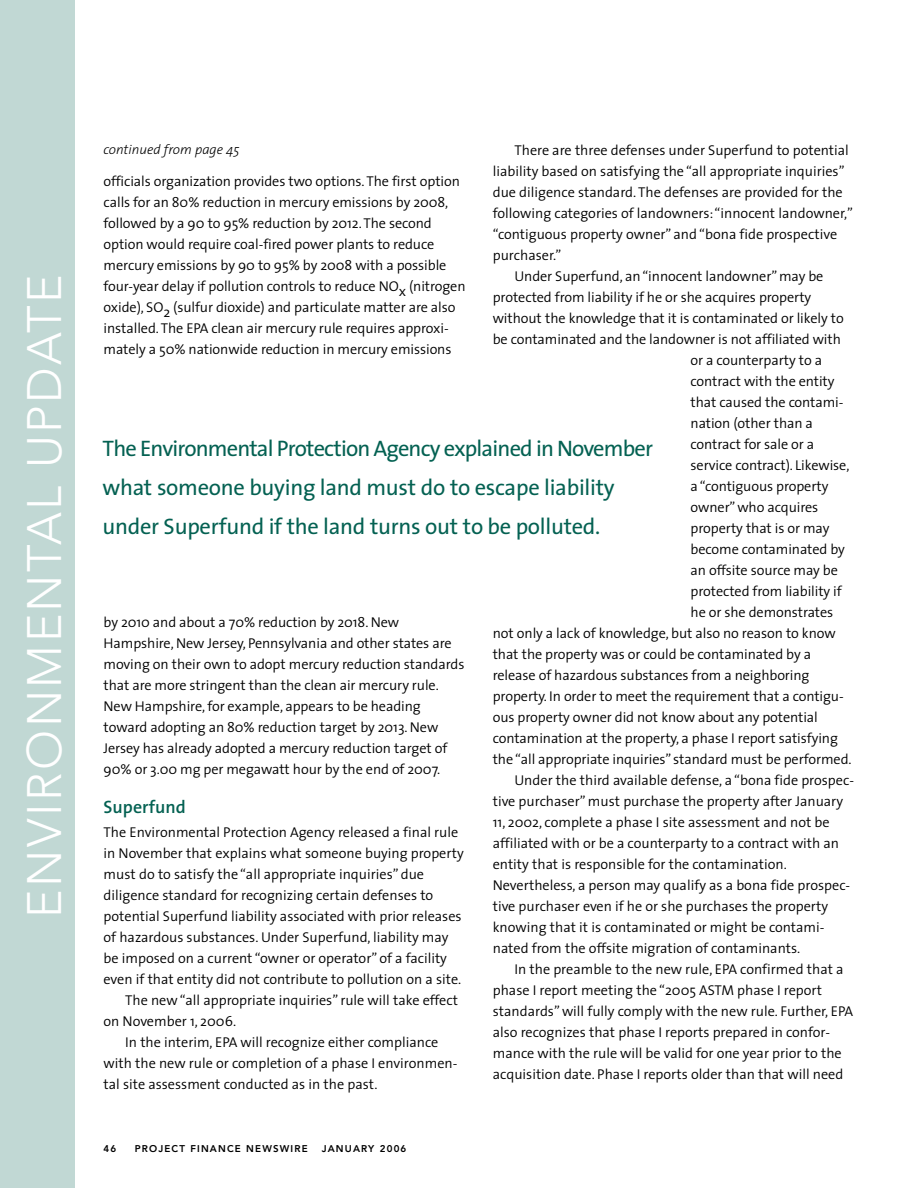
<style>
.page{position:relative;width:918px;height:1188px;background:#fff}
.page>*{position:absolute;margin:0;border:0;box-sizing:border-box;transform-origin:0 0}
.t1{font:300 48px "Avenir";letter-spacing:.05em;color:#fff}
.t2{font:22.5px/39px "The Sans";letter-spacing:-.01em;color:#046152}
.t3{font:600 18px "The Sans";color:#046152}
.t4{font:300 14.25px/21px "The Sans";letter-spacing:-.005em;color:#000}
.t5{font:italic 300 13.5px "The Sans";color:#000}
.t6{font:800 9.75px "Avenir";letter-spacing:.12em;color:#000}
</style>
<div class="page">
<div style="left:0;top:0;width:75px;height:1188px;background:#c1d8d4"></div>
<h1 class="t1" style="left:25px;top:918px;width:645px;rotate:-90deg">ENVIRONMENTAL UPDATE</h1>
<p class="t4" style="left:514px;top:141px;width:336px">There are three defenses under Superfund to potential</p>
<p class="t4" style="left:493px;top:162px;width:353px">liability based on satisfying the “all appropriate inquiries”</p>
<p class="t4" style="left:493px;top:183px;width:352px">due diligence standard. The defenses are provided for the</p>
<p class="t4" style="left:493px;top:204px;width:362px">following categories of landowners:“innocent landowner,”</p>
<p class="t4" style="left:493px;top:225px;width:346px">“contiguous property owner” and “bona fide prospective</p>
<p class="t4" style="left:493px;top:246px;width:70px">purchaser.”</p>
<p class="t4" style="left:514px;top:267px;width:311px">Under Superfund, an “innocent landowner” may be</p>
<p class="t4" style="left:493px;top:288px;width:320px">protected from liability if he or she acquires property</p>
<p class="t4" style="left:493px;top:309px;width:352px">without the knowledge that it is contaminated or likely to</p>
<p class="t4" style="left:493px;top:330px;width:350px">be contaminated and the landowner is not affiliated with</p>
<p class="t4" style="left:691px;top:351px;width:133px">or a counterparty to a</p>
<p class="t4" style="left:691px;top:372px;width:145px">contract with the entity</p>
<p class="t4" style="left:691px;top:393px;width:154px">that caused the contami-</p>
<p class="t4" style="left:691px;top:414px;width:124px">nation (other than a</p>
<p class="t4" style="left:691px;top:435px;width:125px">contract for sale or a</p>
<p class="t4" style="left:691px;top:456px;width:160px">service contract). Likewise,</p>
<p class="t4" style="left:691px;top:477px;width:139px">a “contiguous property</p>
<p class="t4" style="left:691px;top:498px;width:129px">owner” who acquires</p>
<p class="t4" style="left:691px;top:519px;width:140px">property that is or may</p>
<p class="t4" style="left:691px;top:540px;width:156px">become contaminated by</p>
<p class="t4" style="left:691px;top:561px;width:149px">an offsite source may be</p>
<p class="t4" style="left:691px;top:582px;width:153px">protected from liability if</p>
<p class="t4" style="left:691px;top:603px;width:144px">he or she demonstrates</p>
<p class="t4" style="left:493px;top:624px;width:344px">not only a lack of knowledge, but also no reason to know</p>
<p class="t4" style="left:493px;top:645px;width:320px">that the property was or could be contaminated by a</p>
<p class="t4" style="left:493px;top:666px;width:318px">release of hazardous substances from a neighboring</p>
<p class="t4" style="left:493px;top:687px;width:352px">property. In order to meet the requirement that a contigu-</p>
<p class="t4" style="left:493px;top:708px;width:327px">ous property owner did not know about any potential</p>
<p class="t4" style="left:493px;top:729px;width:347px">contamination at the property, a phase I report satisfying</p>
<p class="t4" style="left:493px;top:750px;width:360px">the “all appropriate inquiries” standard must be performed.</p>
<p class="t4" style="left:514px;top:771px;width:341px">Under the third available defense, a “bona fide prospec-</p>
<p class="t4" style="left:493px;top:792px;width:352px">tive purchaser” must purchase the property after January</p>
<p class="t4" style="left:493px;top:813px;width:339px">11, 2002, complete a phase I site assessment and not be</p>
<p class="t4" style="left:493px;top:834px;width:348px">affiliated with or be a counterparty to a contract with an</p>
<p class="t4" style="left:493px;top:855px;width:295px">entity that is responsible for the contamination.</p>
<p class="t4" style="left:493px;top:876px;width:359px">Nevertheless, a person may qualify as a bona fide prospec-</p>
<p class="t4" style="left:493px;top:897px;width:337px">tive purchaser even if he or she purchases the property</p>
<p class="t4" style="left:493px;top:918px;width:333px">knowing that it is contaminated or might be contami-</p>
<p class="t4" style="left:493px;top:939px;width:309px">nated from the offsite migration of contaminants.</p>
<p class="t4" style="left:514px;top:960px;width:331px">In the preamble to the new rule, EPA confirmed that a</p>
<p class="t4" style="left:493px;top:981px;width:331px">phase I report meeting the “2005 ASTM phase I report</p>
<p class="t4" style="left:493px;top:1002px;width:362px">standards” will fully comply with the new rule. Further, EPA</p>
<p class="t4" style="left:493px;top:1023px;width:339px">also recognizes that phase I reports prepared in confor-</p>
<p class="t4" style="left:493px;top:1044px;width:351px">mance with the rule will be valid for one year prior to the</p>
<p class="t4" style="left:493px;top:1065px;width:352px">acquisition date. Phase I reports older than that will need</p>
<p class="t5" style="left:104px;top:144px;width:138px">continued from page 45</p>
<p class="t4" style="left:104px;top:172px;width:364px">officials organization provides two options. The first option calls for an 80% reduction in mercury emissions by 2008, followed by a 90 to 95% reduction by 2012. The second option would require coal-fired power plants to reduce mercury emissions by 90 to 95% by 2008 with a possible four-year delay if pollution controls to reduce NOx (nitrogen oxide), SO2 (sulfur dioxide) and particulate matter are also installed. The EPA clean air mercury rule requires approxi&shy;mately a 50% nationwide reduction in mercury emissions</p>
<h2 class="t2" style="left:103px;top:431px;width:552px">The Environmental Protection Agency explained in November what someone buying land must do to escape liability under Superfund if the land turns out to be polluted.</h2>
<p class="t4" style="left:104px;top:613px;width:362px">by 2010 and about a 70% reduction by 2018. New Hampshire, New Jersey, Pennsylvania and other states are moving on their own to adopt mercury reduction standards that are more stringent than the clean air mercury rule.<br>New Hampshire, for example, appears to be heading toward adopting an 80% reduction target by 2013. New Jersey has already adopted a mercury reduction target of 90% or 3.00 mg per megawatt hour by the end of 2007.</p>
<p class="t3" style="left:104px;top:800px;width:84px">Superfund</p>
<p class="t4" style="left:104px;top:823px;width:356px">The Environmental Protection Agency released a final rule</p>
<p class="t4" style="left:104px;top:844px;width:362px">in November that explains what someone buying property</p>
<p class="t4" style="left:104px;top:865px;width:322px">must do to satisfy the “all appropriate inquiries” due</p>
<p class="t4" style="left:104px;top:886px;width:331px">diligence standard for recognizing certain defenses to</p>
<p class="t4" style="left:104px;top:907px;width:360px">potential Superfund liability associated with prior releases</p>
<p class="t4" style="left:104px;top:928px;width:346px">of hazardous substances. Under Superfund, liability may</p>
<p class="t4" style="left:104px;top:949px;width:345px">be imposed on a current “owner or operator” of a facility</p>
<p class="t4" style="left:104px;top:970px;width:359px">even if that entity did not contribute to pollution on a site.</p>
<p class="t4" style="left:125px;top:991px;width:334px">The new “all appropriate inquiries” rule will take effect</p>
<p class="t4" style="left:104px;top:1012px;width:134px">on November 1, 2006.</p>
<p class="t4" style="left:125px;top:1033px;width:315px">In the interim, EPA will recognize either compliance</p>
<p class="t4" style="left:104px;top:1054px;width:355px">with the new rule or completion of a phase I environmen-</p>
<p class="t4" style="left:104px;top:1075px;width:276px">tal site assessment conducted as in the past.</p>
<p class="t6" style="left:104px;top:1145px;width:14px">46</p>
<p class="t6" style="left:135px;top:1145px;width:174px">PROJECT FINANCE NEWSWIRE</p>
<p class="t6" style="left:322px;top:1145px;width:86px">JANUARY 2006</p>
</div>
